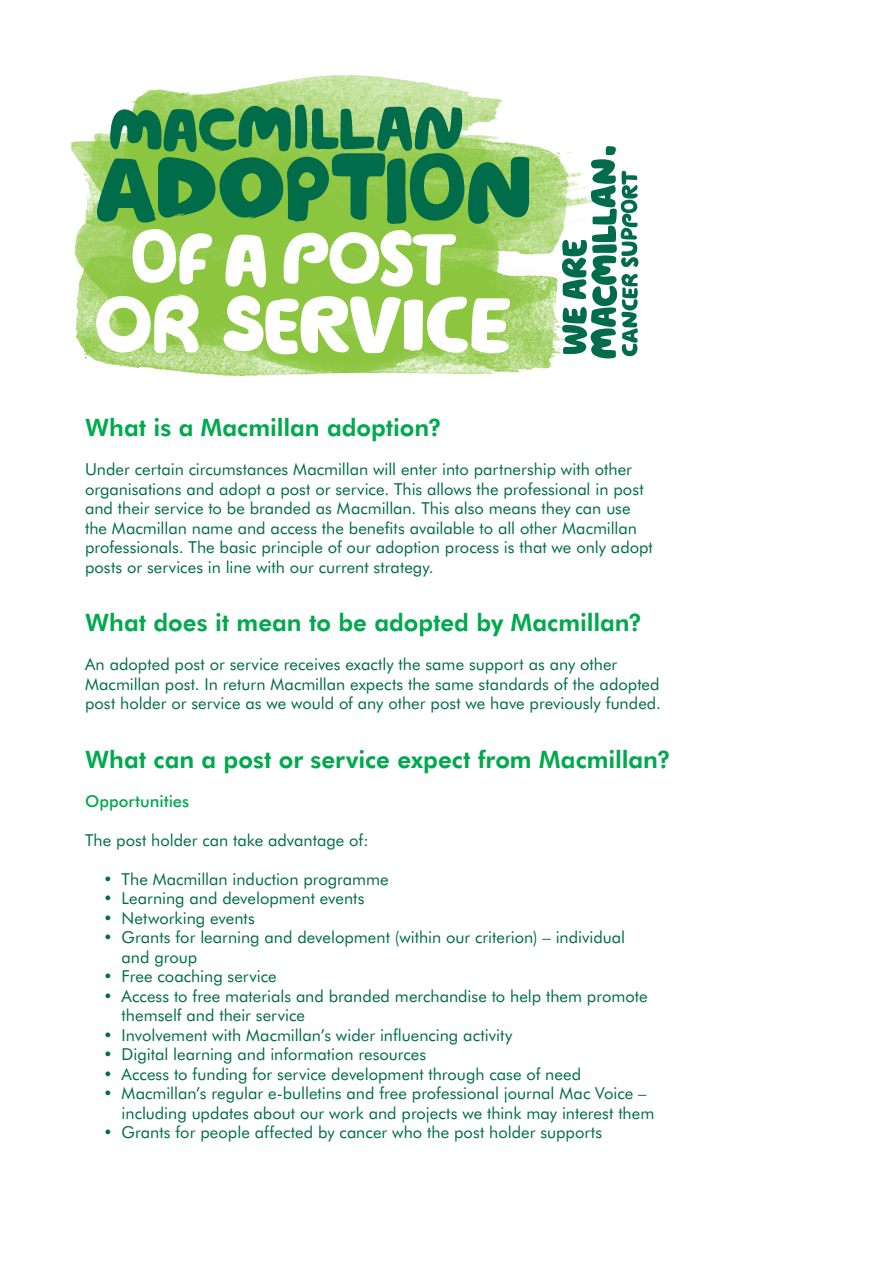
<style>
.page{position:relative;width:893px;height:1263px;background:#fff}
.page>*{position:absolute;margin:0;border:0;box-sizing:border-box;transform-origin:0 0}
.t1{font:800 24px "Futura BT";color:#00a94e}
.t2{font:16.5px/19.5px "Futura BT";color:#006c4a}
.t3{font:500 16.5px "Futura BT";color:#00a94e}
</style>
<div class="page">
<img style="left:71px;top:75px;width:491px;height:311px">
<svg style="left:562px;top:146px;width:76px;height:212px"></svg>
<svg style="left:96px;top:104px;width:433px;height:251px"></svg>
<h1 class="t1" style="left:85px;top:413px;width:358px">What is a Macmillan adoption?</h1>
<p class="t2" style="left:85px;top:459px;width:569px">Under certain circumstances Macmillan will enter into partnership with other organisations and adopt a post or service. This allows the professional in post and their service to be branded as Macmillan. This also means they can use the Macmillan name and access the benefits available to all other Macmillan professionals. The basic principle of our adoption process is that we only adopt posts or services in line with our current strategy.</p>
<h1 class="t1" style="left:85px;top:608px;width:559px">What does it mean to be adopted by Macmillan?</h1>
<p class="t2" style="left:85px;top:654px;width:578px">An adopted post or service receives exactly the same support as any other<br>Macmillan post. In return Macmillan expects the same standards of the adopted post holder or service as we would of any other post we have previously funded.</p>
<h1 class="t1" style="left:85px;top:744px;width:587px">What can a post or service expect from Macmillan?</h1>
<p class="t3" style="left:85px;top:791px;width:106px">Opportunities</p>
<p class="t2" style="left:85px;top:830px;width:285px">The post holder can take advantage of:</p>
<p class="t2" style="left:103px;top:869px;width:287px">• The Macmillan induction programme</p>
<p class="t2" style="left:103px;top:888px;width:263px">• Learning and development events</p>
<p class="t2" style="left:103px;top:908px;width:153px">• Networking events</p>
<p class="t2" style="left:122px;top:927px;width:505px;text-indent:-18px">• Grants for learning and development (within our criterion) – individual and group</p>
<p class="t2" style="left:103px;top:966px;width:175px">• Free coaching service</p>
<p class="t2" style="left:122px;top:986px;width:527px;text-indent:-18px">• Access to free materials and branded merchandise to help them promote themself and their service</p>
<p class="t2" style="left:103px;top:1025px;width:410px">• Involvement with Macmillan’s wider influencing activity</p>
<p class="t2" style="left:103px;top:1044px;width:324px">• Digital learning and information resources</p>
<p class="t2" style="left:103px;top:1064px;width:479px">• Access to funding for service development through case of need</p>
<p class="t2" style="left:122px;top:1083px;width:534px;text-indent:-18px">• Macmillan’s regular e-bulletins and free professional journal Mac Voice – including updates about our work and projects we think may interest them</p>
<p class="t2" style="left:103px;top:1122px;width:500px">• Grants for people affected by cancer who the post holder supports</p>
</div>
